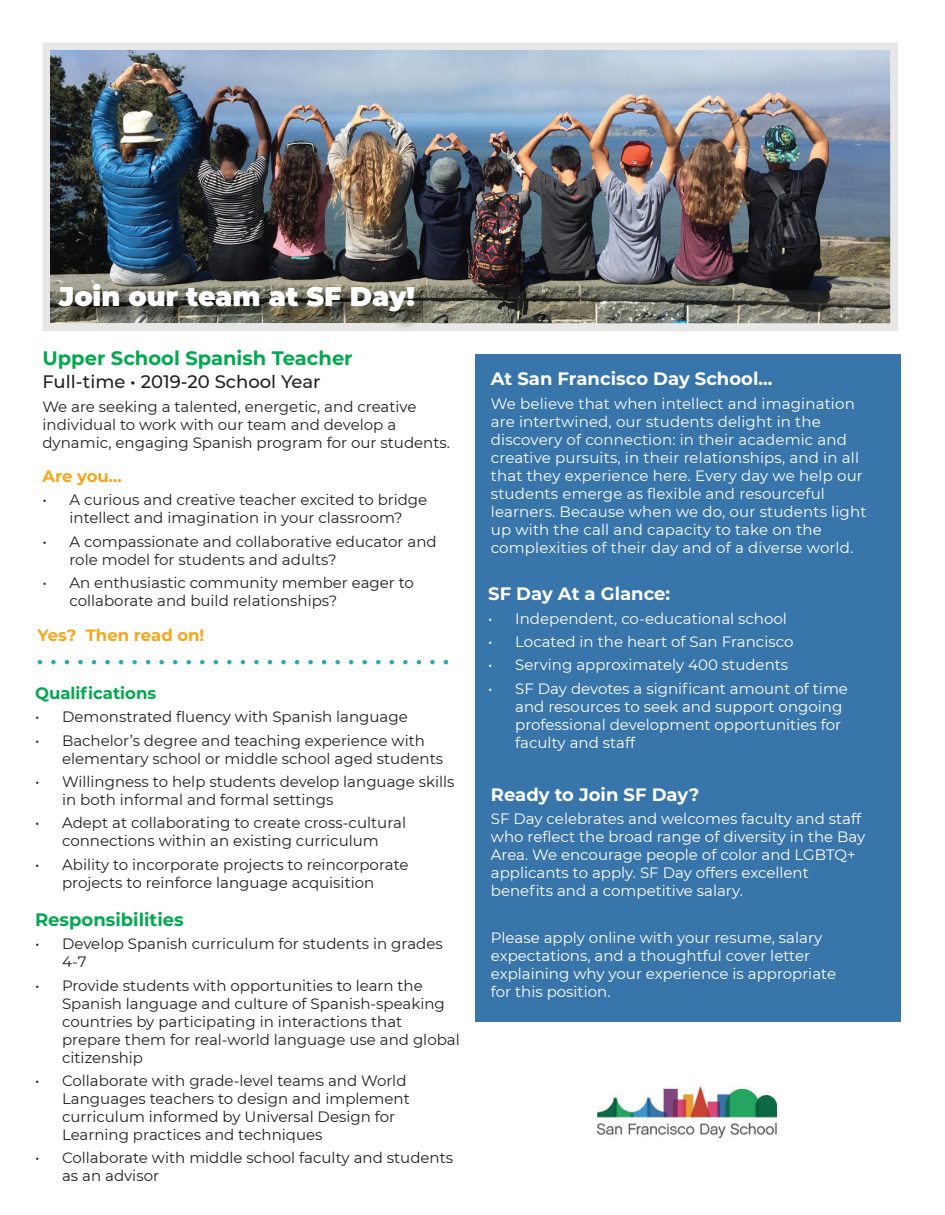
<style>
.page{position:relative;width:945px;height:1215px;background:#fff}
.page>*{position:absolute;margin:0;border:0;box-sizing:border-box;transform-origin:0 0}
.t1{font:900 27px "Montserrat";color:#fff}
.t2{font:700 19.5px "Montserrat";color:#00a94e}
.t3{font:700 18px "Montserrat";color:#fff}
.t4{font:500 18px "Montserrat";color:#231f20}
.t5{font:700 18px "Montserrat";color:#00a94e}
.t6{font:700 16.5px "Montserrat";color:#f9a51b}
.t7{font:700 16.5px "Montserrat";color:#00a94e}
.t8{font:15px/18px "Montserrat";color:#231f20}
.t9{font:15px/18px "Montserrat";color:#fff}
</style>
<div class="page">
<div style="left:476px;top:354px;width:424px;height:667px;background:#3875ab"></div>
<svg style="left:38px;top:660px;width:410px;height:4px"></svg>
<img style="left:42px;top:42px;width:856px;height:289px">
<img style="left:61px;top:287px;width:372px;height:44px">
<img style="left:598px;top:1086px;width:179px;height:52px">
<h1 class="t1" style="left:59px;top:276px;width:358px">Join our team at SF Day!</h1>
<h2 class="t2" style="left:42px;top:344px;width:312px">Upper School Spanish Teacher</h2>
<p class="t4" style="left:42px;top:369px;width:280px">Full-time • 2019-20 School Year</p>
<p class="t8" style="left:42px;top:397px;width:409px">We are seeking a talented, energetic, and creative individual to work with our team and develop a dynamic, engaging Spanish program for our students.</p>
<p class="t6" style="left:42px;top:464px;width:81px">Are you...</p>
<p class="t8" style="left:42px;top:490px;width:386px;text-align:center">• A curious and creative teacher excited to bridge intellect and imagination in your classroom?</p>
<p class="t8" style="left:69px;top:532px;width:369px;text-indent:-27px">• A compassionate and collaborative educator and role model for students and adults?</p>
<p class="t8" style="left:69px;top:573px;width:346px;text-indent:-27px">• An enthusiastic community member eager to collaborate and build relationships?</p>
<p class="t6" style="left:38px;top:623px;width:168px">Yes? Then read on!</p>
<p class="t7" style="left:35px;top:681px;width:123px">Qualifications</p>
<p class="t8" style="left:35px;top:707px;width:374px">• Demonstrated fluency with Spanish language</p>
<p class="t8" style="left:62px;top:731px;width:383px;text-indent:-27px">• Bachelor’s degree and teaching experience with elementary school or middle school aged students</p>
<p class="t8" style="left:62px;top:772px;width:394px;text-indent:-27px">• Willingness to help students develop language skills in both informal and formal settings</p>
<p class="t8" style="left:35px;top:813px;width:373px;text-align:center">• Adept at collaborating to create cross-cultural connections within an existing curriculum</p>
<p class="t8" style="left:35px;top:855px;width:375px;text-align:center">• Ability to incorporate projects to reincorporate projects to reinforce language acquisition</p>
<p class="t5" style="left:35px;top:906px;width:150px">Responsibilities</p>
<p class="t8" style="left:62px;top:934px;width:382px;text-indent:-27px">• Develop Spanish curriculum for students in grades<br>4-7</p>
<p class="t8" style="left:62px;top:976px;width:399px;text-indent:-27px">• Provide students with opportunities to learn the Spanish language and culture of Spanish-speaking countries by participating in interactions that prepare them for real-world language use and global citizenship</p>
<p class="t8" style="left:62px;top:1071px;width:349px;text-indent:-27px">• Collaborate with grade-level teams and World Languages teachers to design and implement curriculum informed by Universal Design for Learning practices and techniques</p>
<p class="t8" style="left:62px;top:1148px;width:393px;text-indent:-27px">• Collaborate with middle school faculty and students as an advisor</p>
<p class="t3" style="left:491px;top:366px;width:283px">At San Francisco Day School...</p>
<p class="t9" style="left:491px;top:394px;width:377px">We believe that when intellect and imagination are intertwined, our students delight in the discovery of connection: in their academic and creative pursuits, in their relationships, and in all that they experience here. Every day we help our students emerge as flexible and resourceful learners. Because when we do, our students light up with the call and capacity to take on the complexities of their day and of a diverse world.</p>
<p class="t3" style="left:488px;top:581px;width:184px">SF Day At a Glance:</p>
<p class="t9" style="left:488px;top:609px;width:300px">• Independent, co-educational school</p>
<p class="t9" style="left:488px;top:632px;width:307px">• Located in the heart of San Francisco</p>
<p class="t9" style="left:488px;top:656px;width:302px">• Serving approximately 400 students</p>
<p class="t9" style="left:515px;top:679px;width:334px;text-indent:-27px">• SF Day devotes a significant amount of time and resources to seek and support ongoing professional development opportunities for faculty and staff</p>
<p class="t3" style="left:491px;top:782px;width:210px">Ready to Join SF Day?</p>
<p class="t9" style="left:491px;top:810px;width:376px">SF Day celebrates and welcomes faculty and staff who reflect the broad range of diversity in the Bay Area. We encourage people of color and LGBTQ+ applicants to apply. SF Day offers excellent benefits and a competitive salary.</p>
<p class="t9" style="left:491px;top:928px;width:347px">Please apply online with your resume, salary expectations, and a thoughtful cover letter explaining why your experience is appropriate for this position.</p>
</div>
